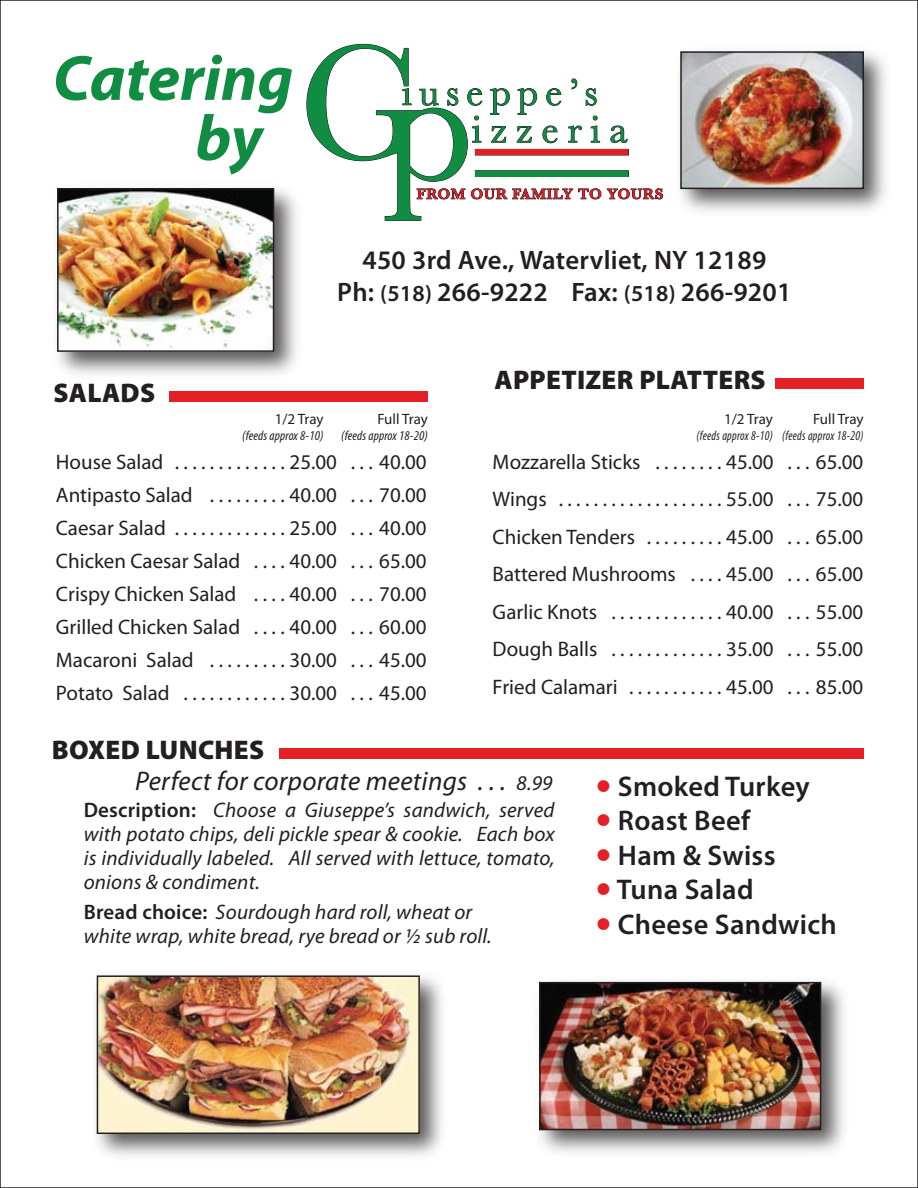
<style>
.page{position:relative;width:918px;height:1188px;background:#fff}
.page>*{position:absolute;margin:0;border:0;box-sizing:border-box;transform-origin:0 0}
.t1{font:italic 700 64.5px/60px "Myriad Pro";color:#108c43}
.t2{font:600 28.5px "Myriad Pro";letter-spacing:.01em;color:#231f20}
.t3{font:900 27px "Myriad Pro";letter-spacing:.01em;color:#231f20}
.t4{font:italic 27px "Myriad Pro";letter-spacing:.01em;color:#231f20}
.t5{font:600 26.85px/32.1px "Myriad Pro";letter-spacing:.01em;color:#231f20;text-align:center}
.t6{font:21px/33px "Myriad Pro";color:#231f20;text-align:justify}
.t7{font:italic 21px/24px "Myriad Pro";letter-spacing:.01em;color:#231f20;text-align:justify}
.t8{font:15px "Myriad Pro";letter-spacing:-.01em;color:#231f20}
.t9{font:italic condensed 13.5px "Myriad Pro";letter-spacing:.01em;color:#231f20}
.t10{font:italic condensed 13.5px "Myriad Pro";letter-spacing:.01em;color:#231f20;scale:.9 1}
.s1{font-size:22.95px}
.s2{font-size:21px}
.s3{font-weight:600;font-style:normal}
.s4{font-size:49.5px;color:#e51f26}
</style>
<div class="page">
<img style="left:539px;top:981px;width:305px;height:171px">
<img style="left:96px;top:975px;width:347px;height:181px">
<img style="left:680px;top:52px;width:205px;height:160px">
<img style="left:58px;top:188px;width:239px;height:187px">
<svg style="left:306px;top:44px;width:358px;height:177px"></svg>
<div style="left:169px;top:392px;width:258px;height:10px;background:#e51f26"></div>
<div style="left:279px;top:748px;width:584px;height:10px;background:#e51f26"></div>
<div style="left:776px;top:379px;width:88px;height:10px;background:#e51f26"></div>
<img style="left:683px;top:54px;width:178px;height:132px">
<img style="left:60px;top:191px;width:211px;height:158px">
<div style="left:57px;top:188px;width:217px;height:164px;border:2px solid #231f20"></div>
<div style="left:680px;top:51px;width:184px;height:138px;border:2px solid #231f20"></div>
<img style="left:542px;top:985px;width:276px;height:142px">
<img style="left:100px;top:978px;width:317px;height:153px">
<div style="left:97px;top:975px;width:323px;height:159px;border:2px solid #231f20"></div>
<div style="left:539px;top:982px;width:282px;height:148px;border:2px solid #231f20"></div>
<p class="t1" style="left:195px;top:46px;width:100px;text-indent:-142px">Catering by</p>
<p class="t3" style="left:53px;top:375px;width:103px">SALADS</p>
<p class="t5" style="left:337px;top:243px;width:456px">450 3rd Ave., Watervliet, NY 12189<br>Ph: <span class="s1">(518)</span> 266-9222 Fax: <span class="s1">(518)</span> 266-9201</p>
<p class="t8" style="left:275px;top:410px;width:50px">1/2 Tray</p>
<p class="t9" style="left:242px;top:428px;width:83px">(feeds approx 8-10)</p>
<p class="t8" style="left:377px;top:410px;width:52px">Full Tray</p>
<p class="t9" style="left:341px;top:428px;width:88px">(feeds approx 18-20)</p>
<p class="t3" style="left:495px;top:362px;width:273px">APPETIZER PLATTERS</p>
<p class="t8" style="left:724px;top:410px;width:50px">1/2 Tray</p>
<p class="t10" style="left:696px;top:428px;width:87px">(feeds approx 8-10)</p>
<p class="t8" style="left:813px;top:410px;width:52px">Full Tray</p>
<p class="t10" style="left:782px;top:428px;width:92px">(feeds approx 18-20)</p>
<p class="t6" style="left:56px;top:445px;width:372px">House Salad . . . . . . . . . . . . . 25.00 . . . 40.00<br>Antipasto Salad . . . . . . . . . 40.00 . . . 70.00<br>Caesar Salad . . . . . . . . . . . . . 25.00 . . . 40.00<br>Chicken Caesar Salad . . . . 40.00 . . . 65.00<br>Crispy Chicken Salad . . . . 40.00 . . . 70.00<br>Grilled Chicken Salad . . . . 40.00 . . . 60.00<br>Macaroni Salad . . . . . . . . . 30.00 . . . 45.00<br>Potato Salad . . . . . . . . . . . . 30.00 . . . 45.00</p>
<p class="t3" style="left:52px;top:732px;width:214px">BOXED LUNCHES</p>
<p class="t6" style="left:493px;top:443px;width:372px;line-height:37.5px">Mozzarella Sticks . . . . . . . . 45.00 . . . 65.00<br>Wings . . . . . . . . . . . . . . . . . . . 55.00 . . . 75.00<br>Chicken Tenders . . . . . . . . . 45.00 . . . 65.00<br>Battered Mushrooms . . . . 45.00 . . . 65.00<br>Garlic Knots . . . . . . . . . . . . . 40.00 . . . 55.00<br>Dough Balls . . . . . . . . . . . . . 35.00 . . . 55.00<br>Fried Calamari . . . . . . . . . . . 45.00 . . . 85.00</p>
<p class="t4" style="left:135px;top:764px;width:419px">Perfect for corporate meetings . . . <span class="s2">8.99</span></p>
<p class="t7" style="left:84px;top:798px;width:473px"><span class="s3">Description:</span> Choose a Giuseppe’s sandwich, served with potato chips, deli pickle spear &amp; cookie. Each box is individually labeled. All served with lettuce, tomato, onions &amp; condiment.</p>
<p class="t7" style="left:84px;top:900px;width:410px"><span class="s3">Bread choice:</span> Sourdough hard roll, wheat or white wrap, white bread, rye bread or ½ sub roll.</p>
<p class="t2" style="left:596px;top:768px;width:216px"><span class="s4">•</span> Smoked Turkey</p>
<p class="t2" style="left:596px;top:803px;width:156px"><span class="s4">•</span> Roast Beef</p>
<p class="t2" style="left:596px;top:837px;width:181px"><span class="s4">•</span> Ham &amp; Swiss</p>
<p class="t2" style="left:596px;top:872px;width:159px"><span class="s4">•</span> Tuna Salad</p>
<p class="t2" style="left:596px;top:906px;width:243px"><span class="s4">•</span> Cheese Sandwich</p>
</div>
